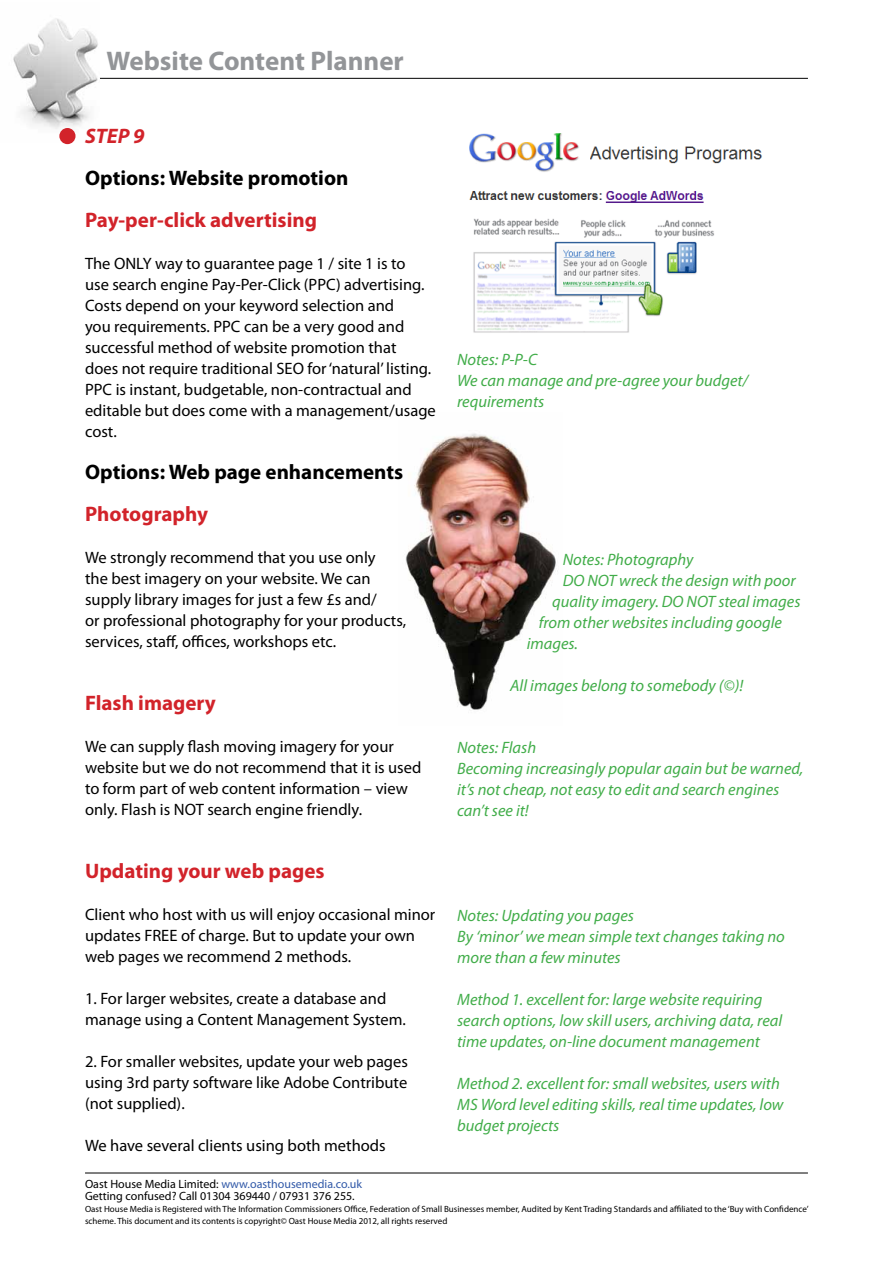
<style>
.page{position:relative;width:893px;height:1263px;background:#fff}
.page>*{position:absolute;margin:0;border:0;box-sizing:border-box;transform-origin:0 0}
.t1{font:700 27px "Myriad Pro";color:#939598}
.t2{font:700 21px "Myriad Pro";color:#d2232a}
.t3{font:700 21px "Myriad Pro";color:#000}
.t4{font:italic 700 21px "Myriad Pro";color:#d2232a}
.t5{font:16.5px/21px "Myriad Pro";color:#000}
.t6{font:italic 16.5px/21px "Myriad Pro";color:#41ad49}
.t7{font:12px/12px "Myriad Pro";color:#000}
.t8{font:9px/12px "Myriad Pro";color:#000}
.s1{color:#3159a8}
</style>
<div class="page">
<hr style="left:85px;top:78px;width:723px;height:1px;background:#000">
<hr style="left:85px;top:1172px;width:723px;height:1px;background:#000">
<img style="left:13px;top:18px;width:87px;height:112px">
<img style="left:405px;top:433px;width:153px;height:277px">
<img style="left:469px;top:133px;width:294px;height:200px">
<div style="left:59px;top:128px;width:17px;height:16px;background:#d2232a;border-radius:50%"></div>
<h1 class="t1" style="left:107px;top:43px;width:299px">Website Content Planner</h1>
<p class="t4" style="left:85px;top:123px;width:61px">STEP 9</p>
<p class="t3" style="left:85px;top:165px;width:265px">Options: Website promotion</p>
<p class="t2" style="left:85px;top:207px;width:233px">Pay-per-click advertising</p>
<p class="t5" style="left:85px;top:253px;width:352px">The ONLY way to guarantee page 1 / site 1 is to<br>use search engine Pay-Per-Click (PPC) advertising.<br>Costs depend on your keyword selection and<br>you requirements. PPC can be a very good and successful method of website promotion that<br>does not require traditional SEO for ‘natural’ listing.<br>PPC is instant, budgetable, non-contractual and editable but does come with a management/usage cost.</p>
<p class="t3" style="left:85px;top:459px;width:320px">Options: Web page enhancements</p>
<p class="t2" style="left:85px;top:501px;width:124px">Photography</p>
<p class="t5" style="left:85px;top:547px;width:323px">We strongly recommend that you use only<br>the best imagery on your website. We can supply library images for just a few £s and/<br>or professional photography for your products, services, staff, offices, workshops etc.</p>
<p class="t2" style="left:85px;top:690px;width:132px">Flash imagery</p>
<p class="t5" style="left:85px;top:736px;width:338px">We can supply flash moving imagery for your website but we do not recommend that it is used to form part of web content information – view only. Flash is NOT search engine friendly.</p>
<p class="t2" style="left:85px;top:858px;width:241px">Updating your web pages</p>
<p class="t5" style="left:85px;top:904px;width:352px">Client who host with us will enjoy occasional minor updates FREE of charge. But to update your own web pages we recommend 2 methods.</p>
<p class="t5" style="left:85px;top:988px;width:322px">1. For larger websites, create a database and manage using a Content Management System.</p>
<p class="t5" style="left:85px;top:1051px;width:324px;text-align:justify">2. For smaller websites, update your web pages using 3rd party software like Adobe Contribute (not supplied).</p>
<p class="t5" style="left:85px;top:1135px;width:302px">We have several clients using both methods</p>
<p class="t6" style="left:457px;top:348px;width:293px">Notes: P-P-C<br>We can manage and pre-agree your budget/ requirements</p>
<p class="t6" style="left:563px;top:549px;width:132px">Notes: Photography</p>
<p class="t6" style="left:563px;top:570px;width:234px">DO NOT wreck the design with poor</p>
<p class="t6" style="left:552px;top:591px;width:250px">quality imagery. DO NOT steal images</p>
<p class="t6" style="left:539px;top:612px;width:245px">from other websites including google</p>
<p class="t6" style="left:527px;top:633px;width:53px">images.</p>
<p class="t6" style="left:510px;top:675px;width:234px">All images belong to somebody (©)!</p>
<p class="t6" style="left:457px;top:737px;width:348px">Notes: Flash<br>Becoming increasingly popular again but be warned, it’s not cheap, not easy to edit and search engines can’t see it!</p>
<p class="t6" style="left:457px;top:905px;width:329px">Notes: Updating you pages<br>By ‘minor’ we mean simple text changes taking no more than a few minutes</p>
<p class="t6" style="left:457px;top:989px;width:327px">Method 1. excellent for: large website requiring search options, low skill users, archiving data, real time updates, on-line document management</p>
<p class="t6" style="left:457px;top:1073px;width:328px">Method 2. excellent for: small websites, users with<br>MS Word level editing skills, real time updates, low budget projects</p>
<p class="t7" style="left:85px;top:1177px;width:278px">Oast House Media Limited: <span class="s1">www.oasthousemedia.co.uk<br></span>Getting confused? Call 01304 369440 / 07931 376 255.</p>
<p class="t8" style="left:85px;top:1202px;width:725px">Oast House Media is Registered with The Information Commissioners Office, Federation of Small Businesses member, Audited by Kent Trading Standards and affiliated to the ‘Buy with Confidence’ scheme. This document and its contents is copyright© Oast House Media 2012, all rights reserved</p>
</div>
